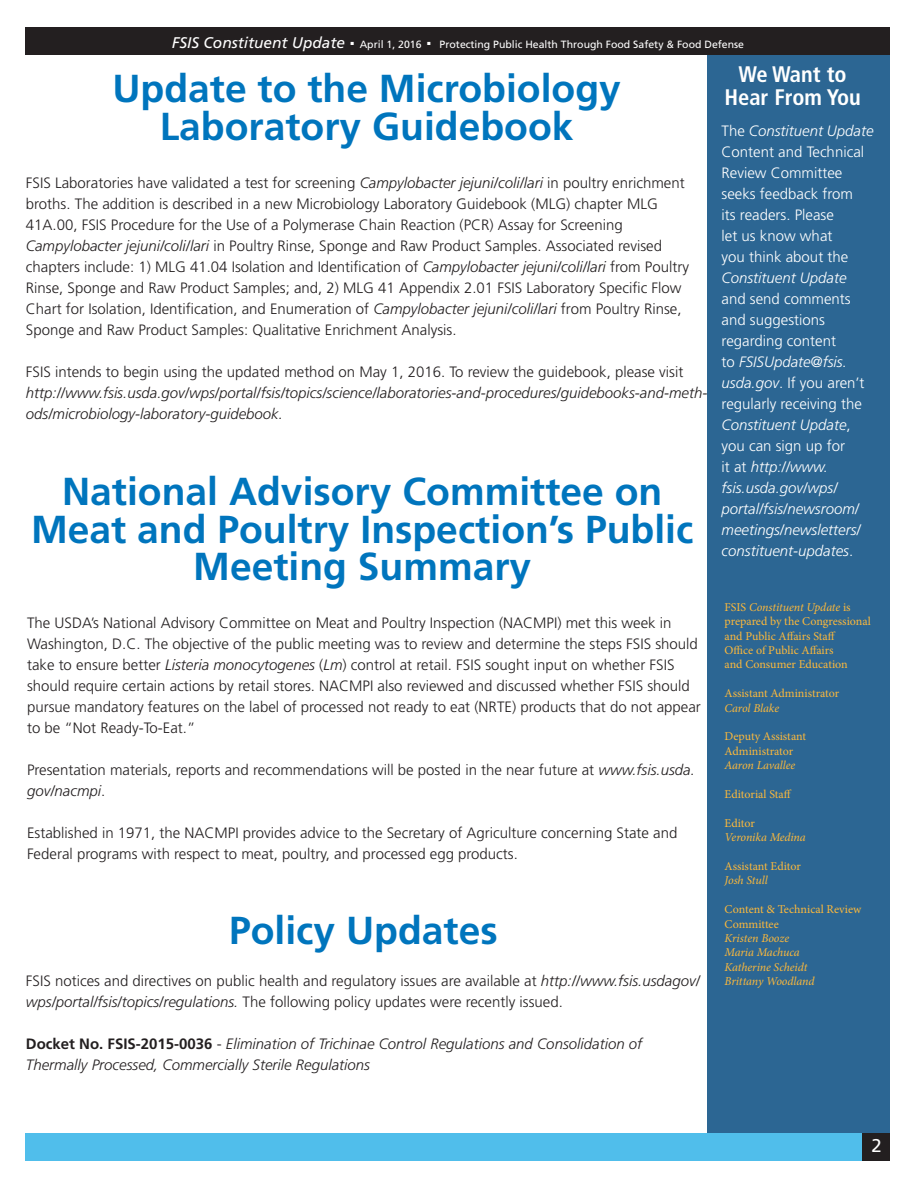
<style>
.page{position:relative;width:918px;height:1188px;background:#fff}
.page>*{position:absolute;margin:0;border:0;box-sizing:border-box;transform-origin:0 0}
.t1{font:700 39px/37.5px "Frutiger LT Std";color:#0075bd;text-align:center}
.t2{font:700 condensed 22.5px "Frutiger LT Std";color:#fff}
.t3{font:18.45px "Frutiger LT Std";color:#fff}
.t4{font:italic 15.45px "Frutiger LT Std";color:#fff}
.t5{font:300 15px/21px "Frutiger LT Std";color:#231f20}
.Normal_n{font:300 15px/21px "Frutiger LT Std";color:#fff}
.t6{font:italic 300 15px/21px "Frutiger LT Std";color:#231f20}
.t7{font:12px/14.4px "Minion Pro";letter-spacing:-.005em;color:#fdb93b}
.t8{font:italic 12px "Minion Pro";letter-spacing:-.01em;color:#fdb93b}
.t9{font:10.5px "Frutiger LT Std";color:#fff}
.s1{font-style:italic}
.s2{font-style:normal}
.s3{font-weight:700;font-style:normal}
</style>
<div class="page">
<div style="left:707px;top:30px;width:183px;height:1106px;background:#2c6693"></div>
<div style="left:26px;top:27px;width:864px;height:28px;background:#231f20"></div>
<div style="left:26px;top:1133px;width:864px;height:28px;background:#50beeb"></div>
<div style="left:862px;top:1133px;width:28px;height:28px;background:#231f20"></div>
<p class="t4" style="left:172px;top:33px;width:186px">FSIS Constituent Update <sup>.</sup></p>
<p class="t9" style="left:360px;top:38px;width:386px">April 1, 2016 <sup>.</sup> Protecting Public Health Through Food Safety &amp; Food Defense</p>
<p class="t1" style="left:112px;top:70px;width:510px">Update to the Microbiology</p>
<p class="t1" style="left:160px;top:107px;width:415px">Laboratory Guidebook</p>
<p class="t5" style="left:26px;top:173px;width:660px">FSIS Laboratories have validated a test for screening <span class="s1">Campylobacter jejuni/coli/lari</span> in poultry enrichment broths. The addition is described in a new Microbiology Laboratory Guidebook (MLG) chapter MLG<br>41A.00, FSIS Procedure for the Use of a Polymerase Chain Reaction (PCR) Assay for Screening</p>
<p class="t5" style="left:26px;top:236px;width:638px"><span class="s1">Campylobacter jejuni/coli/lari</span> in Poultry Rinse, Sponge and Raw Product Samples. Associated revised</p>
<p class="t5" style="left:26px;top:257px;width:665px">chapters include: 1) MLG 41.04 Isolation and Identification of <span class="s1">Campylobacter jejuni/coli/lari</span> from Poultry Rinse, Sponge and Raw Product Samples; and, 2) MLG 41 Appendix 2.01 FSIS Laboratory Specific Flow Chart for Isolation, Identification, and Enumeration of <span class="s1">Campylobacter jejuni/coli/lari</span> from Poultry Rinse, Sponge and Raw Product Samples: Qualitative Enrichment Analysis.</p>
<p class="t6" style="left:26px;top:362px;width:683px"><span class="s2">FSIS intends to begin using the updated method on May 1, 2016. To review the guidebook, please visit </span>http://www.fsis.usda.gov/wps/portal/fsis/topics/science/laboratories-and-procedures/guidebooks-and-meth&shy;ods/microbiology-laboratory-guidebook.</p>
<p class="t1" style="left:31px;top:473px;width:664px">National Advisory Committee on<br>Meat and Poultry Inspection’s Public<br>Meeting Summary</p>
<p class="t5" style="left:27px;top:612px;width:675px">The USDA’s National Advisory Committee on Meat and Poultry Inspection (NACMPI) met this week in Washington, D.C. The objective of the public meeting was to review and determine the steps FSIS should take to ensure better <span class="s1">Listeria monocytogenes</span> (<span class="s1">Lm</span>) control at retail. FSIS sought input on whether FSIS should require certain actions by retail stores. NACMPI also reviewed and discussed whether FSIS should pursue mandatory features on the label of processed not ready to eat (NRTE) products that do not appear to be “Not Ready-To-Eat.”</p>
<p class="t5" style="left:27px;top:759px;width:669px">Presentation materials, reports and recommendations will be posted in the near future at <span class="s1">www.fsis.usda. gov/nacmpi</span>.</p>
<p class="t5" style="left:27px;top:822px;width:652px">Established in 1971, the NACMPI provides advice to the Secretary of Agriculture concerning State and<br>Federal programs with respect to meat, poultry, and processed egg products.</p>
<p class="t1" style="left:229px;top:912px;width:270px">Policy Updates</p>
<p class="t5" style="left:26px;top:970px;width:676px">FSIS notices and directives on public health and regulatory issues are available at <span class="s1">http://www.fsis.usdagov/ wps/portal/fsis/topics/regulations.</span> The following policy updates were recently issued.</p>
<p class="t6" style="left:26px;top:1033px;width:618px"><span class="s3">Docket No. FSIS-2015-0036</span> <span class="s2">-</span> Elimination of Trichinae Control Regulations and Consolidation of</p>
<p class="t6" style="left:26px;top:1054px;width:346px">Thermally Processed, Commercially Sterile Regulations</p>
<p class="t2" style="left:739px;top:61px;width:110px">We Want to</p>
<p class="t2" style="left:724px;top:84px;width:138px">Hear From You</p>
<p class="Normal_n" style="left:722px;top:120px;width:154px">The <span class="s1">Constituent Update<br></span>Content and Technical<br>Review Committee seeks feedback from<br>its readers. Please<br>let us know what<br>you think about the<br><span class="s1">Constituent Update </span>and send comments and suggestions regarding content<br>to <span class="s1">FSISUpdate@fsis. usda.gov</span>. If you aren’t regularly receiving the<br><span class="s1">Constituent Update</span>, you can sign up for<br>it at <span class="s1">http://www. fsis.usda.gov/wps/ portal/fsis/newsroom/ meetings/newsletters/ constituent-updates</span>.</p>
<p class="t7" style="left:725px;top:600px;width:148px">FSIS <span class="s1">Constituent Update</span> is prepared by the Congressional and Public Affairs Staff</p>
<p class="t7" style="left:725px;top:643px;width:110px">Office of Public Affairs</p>
<p class="t7" style="left:725px;top:657px;width:125px">and Consumer Education</p>
<p class="t7" style="left:725px;top:686px;width:116px">Assistant Administrator</p>
<p class="t8" style="left:725px;top:700px;width:56px">Carol Blake</p>
<p class="t7" style="left:725px;top:729px;width:83px">Deputy Assistant</p>
<p class="t7" style="left:725px;top:744px;width:70px">Administrator</p>
<p class="t8" style="left:725px;top:757px;width:72px">Aaron Lavallee</p>
<p class="t7" style="left:725px;top:787px;width:68px">Editorial Staff</p>
<p class="t7" style="left:725px;top:816px;width:32px">Editor</p>
<p class="t8" style="left:725px;top:829px;width:83px">Veronika Medina</p>
<p class="t7" style="left:725px;top:859px;width:78px">Assistant Editor</p>
<p class="t8" style="left:725px;top:872px;width:45px">Josh Stull</p>
<p class="t7" style="left:725px;top:902px;width:138px">Content &amp; Technical Review<br>Committee</p>
<p class="t8" style="left:725px;top:930px;width:66px">Kristen Booze</p>
<p class="t8" style="left:725px;top:944px;width:77px">Maria Machuca</p>
<p class="t8" style="left:725px;top:959px;width:84px">Katherine Scheidt</p>
<p class="t8" style="left:725px;top:973px;width:91px">Brittany Woodland</p>
<p class="t3" style="left:872px;top:1134px;width:12px">2</p>
</div>
